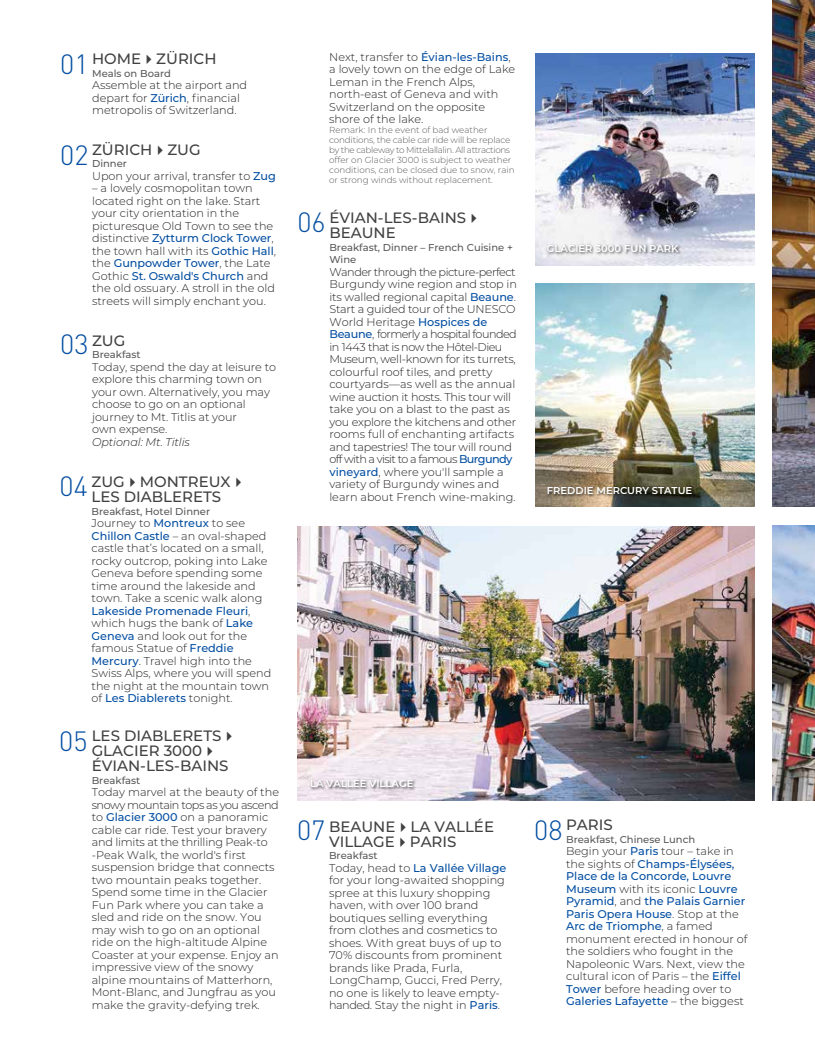
<style>
.page{position:relative;width:815px;height:1063px;background:#fff}
.page>*{position:absolute;margin:0;border:0;box-sizing:border-box;transform-origin:0 0}
.t1{font:300 27.5px "DIN Pro";color:#034ea2}
.t2{font:500 15px/15px "Montserrat";color:#414042}
.t3{font:300 11.25px/12.5px "Montserrat";color:#231f20}
.t4{font:italic 300 11.25px "Montserrat";letter-spacing:-.01em;color:#231f20}
.t5{font:500 10px/12.5px "Montserrat";color:#58595b}
.t6{font:600 10px "Montserrat";color:#fff}
.t7{font:300 8.75px/10px "Montserrat";color:#58595b}
.s1{font-weight:500;color:#034ea2}
</style>
<div class="page">
<img style="left:772px;top:0;width:43px;height:507px">
<img style="left:536px;top:54px;width:219px;height:211px">
<img style="left:545px;top:241px;width:138px;height:18px">
<img style="left:772px;top:526px;width:43px;height:274px">
<img style="left:298px;top:526px;width:457px;height:274px">
<img style="left:308px;top:776px;width:110px;height:19px">
<img style="left:536px;top:284px;width:219px;height:223px">
<img style="left:545px;top:483px;width:152px;height:18px">
<svg style="left:814px;top:54px;width:1px;height:51px"></svg>
<h1 class="t1" style="left:60px;top:43px;width:30px">01</h1>
<h2 class="t2" style="left:92px;top:51px;width:126px">HOME✔ZÜRICH</h2>
<p class="t5" style="left:92px;top:67px;width:80px">Meals on Board</p>
<p class="t3" style="left:92px;top:79px;width:157px">Assemble at the airport and depart for <span class="s1">Zürich</span>, financial metropolis of Switzerland.</p>
<h2 class="t2" style="left:92px;top:141px;width:110px">ZÜRICH✔ZUG</h2>
<p class="t5" style="left:92px;top:157px;width:36px">Dinner</p>
<p class="t3" style="left:92px;top:169px;width:185px">Upon your arrival, transfer to <span class="s1">Zug</span></p>
<p class="t3" style="left:92px;top:181px;width:185px">– a lovely cosmopolitan town located right on the lake. Start your city orientation in the picturesque Old Town to see the distinctive <span class="s1">Zytturm Clock Tower</span>, the town hall with its <span class="s1">Gothic Hall</span>, the <span class="s1">Gunpowder Tower</span>, the Late<br>Gothic <span class="s1">St. Oswald's Church</span> and the old ossuary. A stroll in the old streets will simply enchant you.</p>
<h1 class="t1" style="left:60px;top:134px;width:30px">02</h1>
<h1 class="t1" style="left:60px;top:323px;width:30px">03</h1>
<h2 class="t2" style="left:92px;top:332px;width:35px">ZUG</h2>
<p class="t5" style="left:92px;top:348px;width:50px">Breakfast</p>
<p class="t3" style="left:92px;top:360px;width:185px">Today, spend the day at leisure to explore this charming town on your own. Alternatively, you may choose to go on an optional journey to Mt. Titlis at your<br>own expense.</p>
<p class="t4" style="left:92px;top:434px;width:99px">Optional: Mt. Titlis</p>
<h1 class="t1" style="left:60px;top:465px;width:30px">04</h1>
<h2 class="t2" style="left:92px;top:474px;width:156px">ZUG✔MONTREUX✔<br>LES DIABLERETS</h2>
<p class="t5" style="left:92px;top:504px;width:120px">Breakfast, Hotel Dinner</p>
<p class="t3" style="left:92px;top:516px;width:181px">Journey to <span class="s1">Montreux</span> to see<br><span class="s1">Chillon Castle</span> – an oval-shaped castle that’s located on a small, rocky outcrop, poking into Lake<br>Geneva before spending some time around the lakeside and town. Take a scenic walk along<br><span class="s1">Lakeside Promenade Fleuri</span>, which hugs the bank of <span class="s1">Lake<br>Geneva</span> and look out for the famous Statue of <span class="s1">Freddie<br>Mercury</span>. Travel high into the<br>Swiss Alps, where you will spend the night at the mountain town of <span class="s1">Les Diablerets</span> tonight.</p>
<h2 class="t2" style="left:92px;top:728px;width:146px">LES DIABLERETS✔<br>GLACIER 3000✔<br>ÉVIAN-LES-BAINS</h2>
<p class="t5" style="left:92px;top:774px;width:50px">Breakfast</p>
<p class="t3" style="left:92px;top:786px;width:189px">Today marvel at the beauty of the snowy mountain tops as you ascend to <span class="s1">Glacier 3000</span> on a panoramic cable car ride. Test your bravery and limits at the thrilling Peak-to -Peak Walk, the world's first suspension bridge that connects two mountain peaks together.<br>Spend some time in the Glacier<br>Fun Park where you can take a sled and ride on the snow. You may wish to go on an optional ride on the high-altitude Alpine<br>Coaster at your expense. Enjoy an impressive view of the snowy alpine mountains of Matterhorn,<br>Mont-Blanc, and Jungfrau as you make the gravity-defying trek.</p>
<h1 class="t1" style="left:59px;top:720px;width:30px">05</h1>
<p class="t3" style="left:329px;top:50px;width:188px">Next, transfer to <span class="s1">Évian-les-Bains</span>, a lovely town on the edge of Lake<br>Leman in the French Alps, north-east of Geneva and with<br>Switzerland on the opposite shore of the lake.</p>
<p class="t7" style="left:329px;top:125px;width:187px">Remark: In the event of bad weather conditions, the cable car ride will be replace by the cableway to Mittelallalin. All attractions offer on Glacier 3000 is subject to weather conditions, can be closed due to snow, rain or strong winds without replacement.</p>
<h2 class="t2" style="left:329px;top:210px;width:153px">ÉVIAN-LES-BAINS✔<br>BEAUNE</h2>
<p class="t5" style="left:329px;top:241px;width:185px">Breakfast, Dinner – French Cuisine +<br>Wine</p>
<p class="t3" style="left:329px;top:265px;width:189px">Wander through the picture-perfect Burgundy wine region and stop in its walled regional capital <span class="s1">Beaune</span>.<br>Start a guided tour of the UNESCO World Heritage <span class="s1">Hospices de Beaune</span>, formerly a hospital founded in 1443 that is now the Hôtel-Dieu Museum, well-known for its turrets, colourful roof tiles, and pretty courtyards—as well as the annual wine auction it hosts. This tour will take you on a blast to the past as you explore the kitchens and other rooms full of enchanting artifacts and tapestries! The tour will round off with a visit to a famous <span class="s1">Burgundy vineyard</span>, where you'll sample a variety of Burgundy wines and learn about French wine-making.</p>
<h1 class="t1" style="left:297px;top:201px;width:30px">06</h1>
<p class="t6" style="left:547px;top:241px;width:133px">GLACIER 3000 FUN PARK</p>
<p class="t6" style="left:547px;top:483px;width:147px">FREDDIE MERCURY STATUE</p>
<p class="t6" style="left:310px;top:777px;width:105px">LA VALLÉE VILLAGE</p>
<h2 class="t2" style="left:329px;top:818px;width:166px">BEAUNE✔LA VALLÉE<br>VILLAGE✔PARIS</h2>
<p class="t5" style="left:329px;top:849px;width:50px">Breakfast</p>
<p class="t3" style="left:329px;top:861px;width:179px">Today, head to <span class="s1">La Vallée Village </span>for your long-awaited shopping spree at this luxury shopping haven, with over 100 brand boutiques selling everything from clothes and cosmetics to shoes. With great buys of up to<br>70% discounts from prominent brands like Prada, Furla,<br>LongChamp, Gucci, Fred Perry, no one is likely to leave empty&shy;handed. Stay the night in <span class="s1">Paris</span>.</p>
<h1 class="t1" style="left:297px;top:809px;width:30px">07</h1>
<h2 class="t2" style="left:566px;top:817px;width:48px">PARIS</h2>
<p class="t5" style="left:566px;top:833px;width:131px">Breakfast, Chinese Lunch</p>
<p class="t3" style="left:566px;top:845px;width:183px">Begin your <span class="s1">Paris</span> tour – take in the sights of <span class="s1">Champs-Élysées,<br>Place de la Concorde, Louvre<br>Museum</span> with its iconic <span class="s1">Louvre<br>Pyramid</span>, and <span class="s1">the Palais Garnier<br>Paris Opera House</span>. Stop at the<br><span class="s1">Arc de Triomphe</span>, a famed monument erected in honour of the soldiers who fought in the<br>Napoleonic Wars. Next, view the cultural icon of Paris – the <span class="s1">Eiffel<br>Tower</span> before heading over to<br><span class="s1">Galeries Lafayette</span> – the biggest</p>
<h1 class="t1" style="left:534px;top:809px;width:30px">08</h1>
</div>
